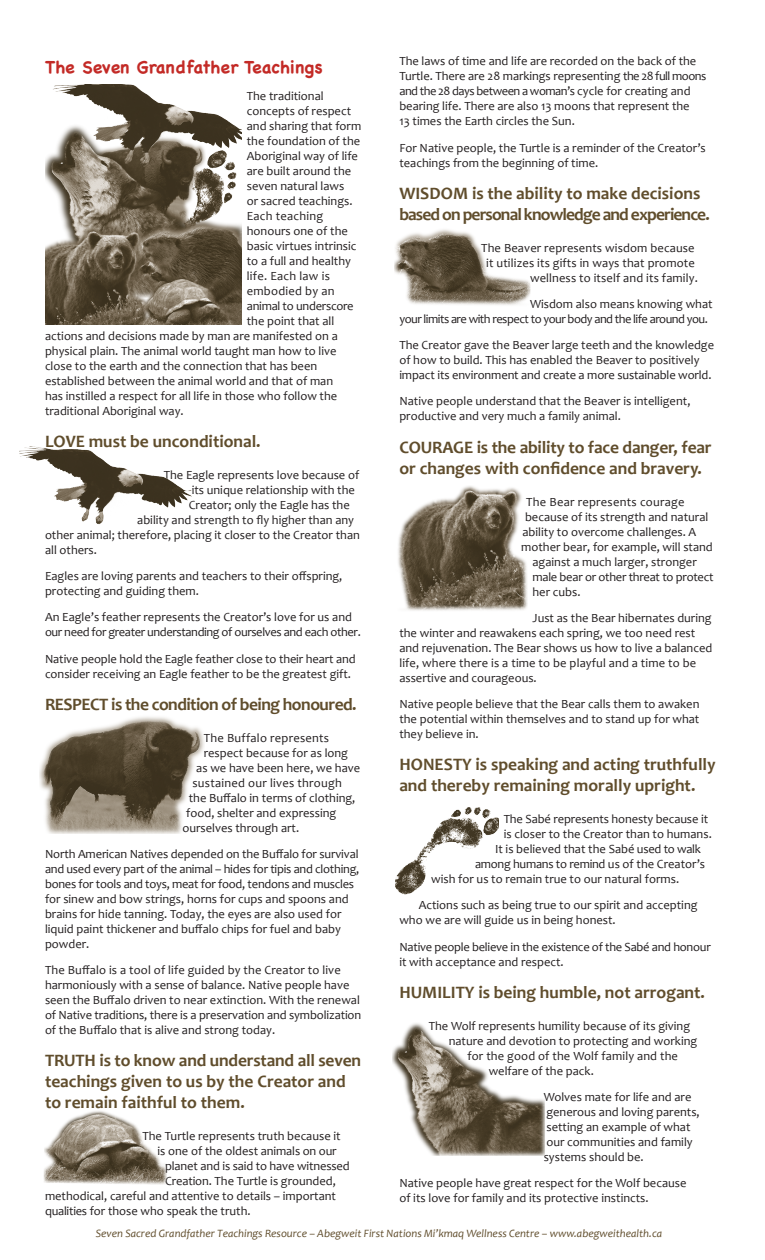
<style>
.page{position:relative;width:765px;height:1260px;background:#fff}
.page>*{position:absolute;margin:0;border:0;box-sizing:border-box;transform-origin:0 0}
.t1{font:700 17.5px/21px "Candara";color:#604d2c}
.t2{font:700 17.5px/21px "Candara";letter-spacing:-.05em;color:#604d2c}
.t3{font:700 17.5px "Candara";letter-spacing:-.03em;color:#604d2c}
.t4{font:700 17.5px "Chalkboard SE";color:#c32a26}
.t5{font:12.5px/15px "Candara";color:#231f20}
.t6{font:12.5px/15px "Candara";letter-spacing:-.02em;color:#231f20}
.t7{font:12.5px "Candara";letter-spacing:.02em;color:#231f20}
.t8{font:12.5px/15px "Candara";letter-spacing:-.03em;color:#231f20}
.t9{font:12.5px/15px "Candara";letter-spacing:-.04em;color:#231f20}
.t10{font:italic 11.25px "Candara";color:#604d2c}
</style>
<div class="page">
<img style="left:20px;top:446px;width:172px;height:79px">
<img style="left:39px;top:717px;width:165px;height:116px">
<img style="left:44px;top:1111px;width:122px;height:74px">
<img style="left:395px;top:229px;width:136px;height:76px">
<img style="left:398px;top:486px;width:129px;height:125px">
<img style="left:396px;top:807px;width:103px;height:88px">
<img style="left:393px;top:1023px;width:152px;height:133px">
<img style="left:45px;top:84px;width:196px;height:240px">
<p class="t5" style="left:399px;top:54px;width:308px">The laws of time and life are recorded on the back of the Turtle. There are 28 markings representing the 28 full moons and the 28 days between a woman’s cycle for creating and bearing life. There are also 13 moons that represent the<br>13 times the Earth circles the Sun.</p>
<p class="t5" style="left:399px;top:140px;width:308px">For Native people, the Turtle is a reminder of the Creator’s teachings from the beginning of time.</p>
<h1 class="t2" style="left:399px;top:182px;width:312px">WISDOM is the ability to make decisions based on personal knowledge and experience.</h1>
<p class="t5" style="left:481px;top:240px;width:218px;text-align:right">The Beaver represents wisdom because it utilizes its gifts in ways that promote wellness to itself and its family.</p>
<p class="t9" style="left:399px;top:296px;width:315px;text-indent:131px">Wisdom also means knowing what your limits are with respect to your body and the life around you.</p>
<p class="t5" style="left:399px;top:338px;width:316px">The Creator gave the Beaver large teeth and the knowledge of how to build. This has enabled the Beaver to positively impact its environment and create a more sustainable world.</p>
<p class="t5" style="left:399px;top:394px;width:293px">Native people understand that the Beaver is intelligent, productive and very much a family animal.</p>
<h1 class="t1" style="left:399px;top:436px;width:314px">COURAGE is the ability to face danger, fear or changes with confidence and bravery.</h1>
<p class="t7" style="left:526px;top:494px;width:160px">The Bear represents courage</p>
<p class="t5" style="left:525px;top:509px;width:185px">because of its strength and natural</p>
<p class="t5" style="left:522px;top:524px;width:175px">ability to overcome challenges. A</p>
<p class="t5" style="left:521px;top:539px;width:193px">mother bear, for example, will stand</p>
<p class="t5" style="left:532px;top:554px;width:166px">against a much larger, stronger</p>
<p class="t6" style="left:532px;top:569px;width:183px">male bear or other threat to protect</p>
<p class="t5" style="left:532px;top:584px;width:50px">her cubs.</p>
<p class="t5" style="left:399px;top:610px;width:314px;text-indent:133px">Just as the Bear hibernates during the winter and reawakens each spring, we too need rest and rejuvenation. The Bear shows us how to live a balanced life, where there is a time to be playful and a time to be assertive and courageous.</p>
<p class="t5" style="left:399px;top:696px;width:302px;text-align:justify">Native people believe that the Bear calls them to awaken the potential within themselves and to stand up for what they believe in.</p>
<h1 class="t1" style="left:399px;top:754px;width:318px">HONESTY is speaking and acting truthfully and thereby remaining morally upright.</h1>
<p class="t5" style="left:504px;top:812px;width:206px">The Sabé represents honesty because it</p>
<p class="t5" style="left:504px;top:827px;width:210px">is closer to the Creator than to humans.</p>
<p class="t5" style="left:495px;top:842px;width:208px">It is believed that the Sabé used to walk</p>
<p class="t6" style="left:475px;top:857px;width:232px">among humans to remind us of the Creator’s</p>
<p class="t5" style="left:431px;top:872px;width:249px">wish for us to remain true to our natural forms.</p>
<p class="t5" style="left:399px;top:898px;width:300px;text-indent:19px">Actions such as being true to our spirit and accepting who we are will guide us in being honest.</p>
<p class="t6" style="left:399px;top:939px;width:313px">Native people believe in the existence of the Sabé and honour it with acceptance and respect.</p>
<h1 class="t1" style="left:399px;top:982px;width:307px">HUMILITY is being humble, not arrogant.</h1>
<p class="t5" style="left:429px;top:1018px;width:263px">The Wolf represents humility because of its giving</p>
<p class="t5" style="left:449px;top:1033px;width:250px">nature and devotion to protecting and working</p>
<p class="t5" style="left:468px;top:1048px;width:212px">for the good of the Wolf family and the</p>
<p class="t5" style="left:489px;top:1063px;width:107px">welfare of the pack.</p>
<p class="t5" style="left:544px;top:1089px;width:158px">Wolves mate for life and are generous and loving parents, setting an example of what our communities and family systems should be.</p>
<p class="t5" style="left:399px;top:1176px;width:289px">Native people have great respect for the Wolf because of its love for family and its protective instincts.</p>
<p class="t10" style="left:96px;top:1226px;width:568px">Seven Sacred Grandfather Teachings Resource – Abegweit First Nations Mi’kmaq Wellness Centre – www.abegweithealth.ca</p>
<h1 class="t4" style="left:45px;top:57px;width:279px">The Seven Grandfather Teachings</h1>
<p class="t5" style="left:247px;top:88px;width:78px">The traditional</p>
<p class="t5" style="left:247px;top:103px;width:106px">concepts of respect</p>
<p class="t5" style="left:247px;top:118px;width:116px">and sharing that form</p>
<p class="t5" style="left:247px;top:133px;width:115px">the foundation of the</p>
<p class="t5" style="left:247px;top:148px;width:113px">Aboriginal way of life</p>
<p class="t5" style="left:247px;top:163px;width:106px">are built around the</p>
<p class="t5" style="left:247px;top:178px;width:99px">seven natural laws</p>
<p class="t5" style="left:247px;top:193px;width:107px">or sacred teachings.</p>
<p class="t7" style="left:247px;top:208px;width:78px">Each teaching</p>
<p class="t5" style="left:247px;top:223px;width:103px">honours one of the</p>
<p class="t5" style="left:247px;top:238px;width:111px">basic virtues intrinsic</p>
<p class="t5" style="left:247px;top:253px;width:106px">to a full and healthy</p>
<p class="t7" style="left:247px;top:268px;width:85px">life. Each law is</p>
<p class="t7" style="left:247px;top:283px;width:89px">embodied by an</p>
<p class="t6" style="left:247px;top:298px;width:108px">animal to underscore</p>
<p class="t5" style="left:247px;top:313px;width:89px">the point that all</p>
<p class="t5" style="left:45px;top:328px;width:294px">actions and decisions made by man are manifested on a</p>
<p class="t5" style="left:45px;top:343px;width:293px">physical plain. The animal world taught man how to live</p>
<p class="t5" style="left:45px;top:358px;width:274px">close to the earth and the connection that has been</p>
<p class="t5" style="left:45px;top:373px;width:290px">established between the animal world and that of man</p>
<p class="t5" style="left:45px;top:388px;width:294px">has instilled a respect for all life in those who follow the</p>
<p class="t5" style="left:45px;top:403px;width:140px">traditional Aboriginal way.</p>
<h1 class="t1" style="left:45px;top:431px;width:217px">LOVE must be unconditional.</h1>
<p class="t5" style="left:164px;top:467px;width:197px">The Eagle represents love because of</p>
<p class="t5" style="left:192px;top:482px;width:165px">its unique relationship with the</p>
<p class="t5" style="left:189px;top:497px;width:163px">Creator; only the Eagle has the</p>
<p class="t5" style="left:137px;top:512px;width:218px">ability and strength to fly higher than any</p>
<p class="t5" style="left:45px;top:527px;width:316px">other animal; therefore, placing it closer to the Creator than</p>
<p class="t5" style="left:45px;top:542px;width:54px">all others.</p>
<p class="t5" style="left:45px;top:568px;width:299px">Eagles are loving parents and teachers to their offspring, protecting and guiding them.</p>
<p class="t8" style="left:45px;top:610px;width:317px">An Eagle’s feather represents the Creator’s love for us and our need for greater understanding of ourselves and each other.</p>
<p class="t5" style="left:45px;top:651px;width:312px">Native people hold the Eagle feather close to their heart and consider receiving an Eagle feather to be the greatest gift.</p>
<h1 class="t3" style="left:45px;top:693px;width:313px">RESPECT is the condition of being honoured.</h1>
<p class="t7" style="left:204px;top:730px;width:127px">The Buffalo represents</p>
<p class="t5" style="left:204px;top:745px;width:146px">respect because for as long</p>
<p class="t5" style="left:196px;top:760px;width:165px">as we have been here, we have</p>
<p class="t7" style="left:192px;top:775px;width:151px">sustained our lives through</p>
<p class="t5" style="left:189px;top:790px;width:168px">the Buffalo in terms of clothing,</p>
<p class="t5" style="left:186px;top:805px;width:151px">food, shelter and expressing</p>
<p class="t5" style="left:182px;top:820px;width:118px">ourselves through art.</p>
<p class="t5" style="left:45px;top:846px;width:316px">North American Natives depended on the Buffalo for survival and used every part of the animal – hides for tipis and clothing, bones for tools and toys, meat for food, tendons and muscles for sinew and bow strings, horns for cups and spoons and brains for hide tanning. Today, the eyes are also used for liquid paint thickener and buffalo chips for fuel and baby powder.</p>
<p class="t5" style="left:45px;top:962px;width:318px">The Buffalo is a tool of life guided by the Creator to live harmoniously with a sense of balance. Native people have seen the Buffalo driven to near extinction. With the renewal of Native traditions, there is a preservation and symbolization of the Buffalo that is alive and strong today.</p>
<h1 class="t1" style="left:45px;top:1050px;width:318px">TRUTH is to know and understand all seven teachings given to us by the Creator and to remain faithful to them.</h1>
<p class="t5" style="left:142px;top:1129px;width:200px">The Turtle represents truth because it</p>
<p class="t5" style="left:158px;top:1144px;width:181px">is one of the oldest animals on our</p>
<p class="t5" style="left:165px;top:1159px;width:186px">planet and is said to have witnessed</p>
<p class="t5" style="left:165px;top:1174px;width:172px">Creation. The Turtle is grounded,</p>
<p class="t5" style="left:45px;top:1189px;width:293px">methodical, careful and attentive to details – important</p>
<p class="t5" style="left:45px;top:1204px;width:207px">qualities for those who speak the truth.</p>
</div>
